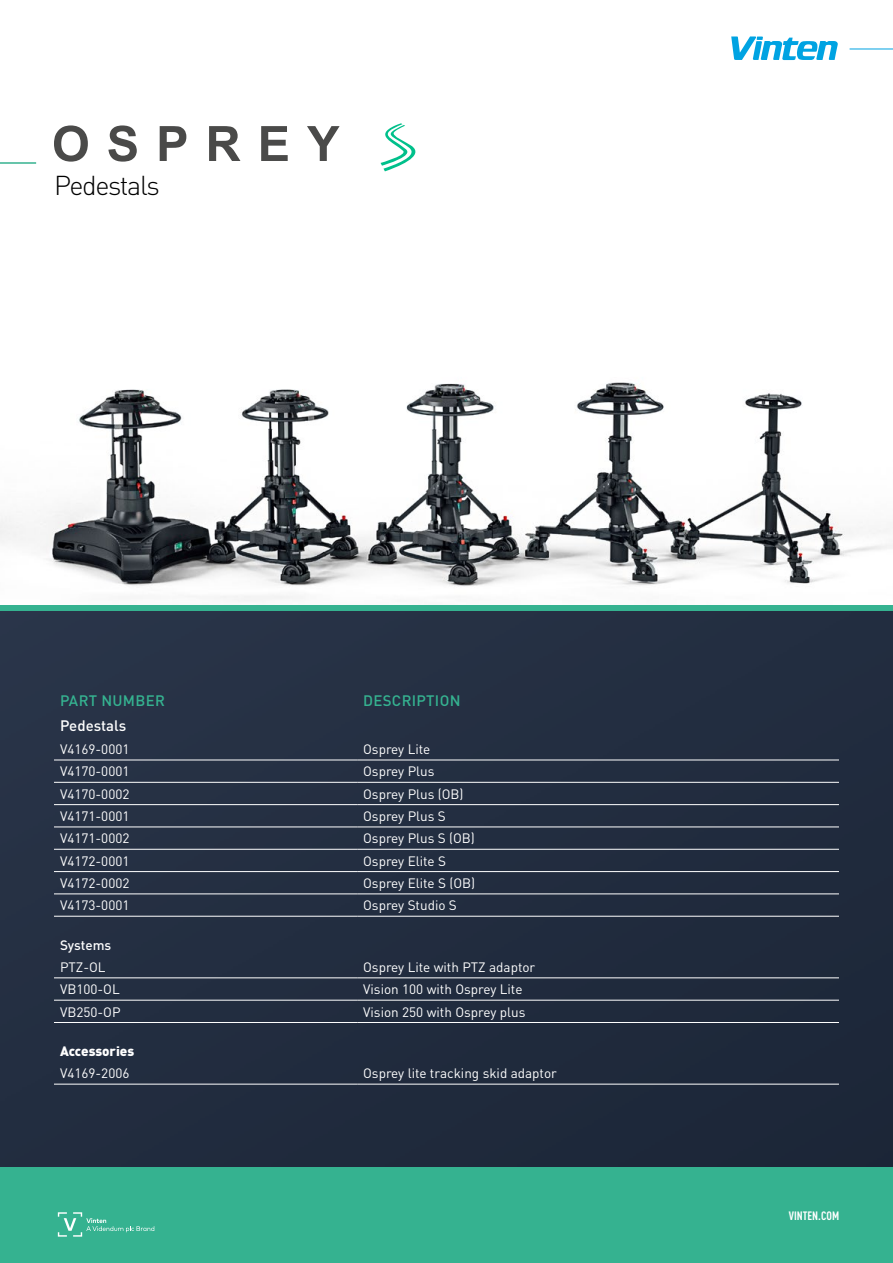
<style>
.page{position:relative;width:893px;height:1263px;background:#fff}
.page>*{position:absolute;margin:0;border:0;box-sizing:border-box;transform-origin:0 0}
.t1{font:300 27px "DINOT";letter-spacing:-.05em;color:#000}
.t2{font:500 15px "DINOT";letter-spacing:.02em;color:#35b290}
.t3{font:500 15px "DINOT";color:#fff}
.t4{font:13.5px "DINOT";color:#fff}
.t5{font:900 13.5px "DINOT";color:#fff}
.t6{font:500 13.5px "DINOT";color:#fff}
.t7{font:700 condensed 12px "DINOT";color:#fff}
</style>
<div class="page">
<img style="left:0;top:382px;width:893px;height:220px">
<div style="left:0;top:1166px;width:893px;height:97px;background:#35b290"></div>
<svg style="left:58px;top:1212px;width:96px;height:24px;background:#4aba9b"></svg>
<div style="left:0;top:611px;width:893px;height:555px;background:#222d40"></div>
<hr style="left:54px;top:760px;width:303px;height:1px;background:#fff">
<hr style="left:357px;top:760px;width:482px;height:1px;background:#fff">
<hr style="left:54px;top:782px;width:303px;height:1px;background:#fff">
<hr style="left:357px;top:782px;width:482px;height:1px;background:#fff">
<hr style="left:54px;top:804px;width:303px;height:1px;background:#fff">
<hr style="left:357px;top:804px;width:482px;height:1px;background:#fff">
<hr style="left:54px;top:827px;width:303px;height:1px;background:#fff">
<hr style="left:357px;top:827px;width:482px;height:1px;background:#fff">
<hr style="left:54px;top:849px;width:303px;height:1px;background:#fff">
<hr style="left:357px;top:849px;width:482px;height:1px;background:#fff">
<hr style="left:54px;top:871px;width:303px;height:1px;background:#fff">
<hr style="left:357px;top:871px;width:482px;height:1px;background:#fff">
<hr style="left:54px;top:1000px;width:303px;height:1px;background:#fff">
<hr style="left:357px;top:1000px;width:482px;height:1px;background:#fff">
<hr style="left:54px;top:977px;width:303px;height:1px;background:#fff">
<hr style="left:357px;top:977px;width:482px;height:1px;background:#fff">
<hr style="left:54px;top:1084px;width:303px;height:1px;background:#fff">
<hr style="left:357px;top:1084px;width:482px;height:1px;background:#fff">
<hr style="left:54px;top:894px;width:303px;height:1px;background:#fff">
<hr style="left:357px;top:894px;width:482px;height:1px;background:#fff">
<hr style="left:54px;top:1022px;width:303px;height:1px;background:#fff">
<hr style="left:357px;top:1022px;width:482px;height:1px;background:#fff">
<hr style="left:54px;top:916px;width:303px;height:1px;background:#fff">
<hr style="left:357px;top:916px;width:482px;height:1px;background:#fff">
<svg style="left:731px;top:36px;width:107px;height:24px"></svg>
<hr style="left:850px;top:49px;width:43px;height:1px;background:#00a3e2">
<hr style="left:0;top:162px;width:36px;height:2px;background:#35b290">
<svg style="left:54px;top:125px;width:286px;height:37px"></svg>
<svg style="left:381px;top:123px;width:34px;height:48px"></svg>
<h1 class="t1" style="left:54px;top:169px;width:107px">Pedestals</h1>
<p class="t2" style="left:60px;top:690px;width:106px">PART NUMBER</p>
<p class="t2" style="left:363px;top:690px;width:99px">DESCRIPTION</p>
<p class="t3" style="left:60px;top:715px;width:68px">Pedestals</p>
<p class="t4" style="left:60px;top:740px;width:71px">V4169-0001</p>
<p class="t4" style="left:363px;top:740px;width:69px">Osprey Lite</p>
<p class="t4" style="left:60px;top:762px;width:71px">V4170-0001</p>
<p class="t4" style="left:363px;top:762px;width:73px">Osprey Plus</p>
<p class="t4" style="left:60px;top:784px;width:71px">V4170-0002</p>
<p class="t4" style="left:363px;top:784px;width:102px">Osprey Plus (OB)</p>
<p class="t4" style="left:60px;top:807px;width:71px">V4171-0001</p>
<p class="t4" style="left:363px;top:807px;width:84px">Osprey Plus S</p>
<p class="t4" style="left:60px;top:829px;width:71px">V4171-0002</p>
<p class="t4" style="left:363px;top:829px;width:113px">Osprey Plus S (OB)</p>
<p class="t4" style="left:60px;top:851px;width:71px">V4172-0001</p>
<p class="t4" style="left:363px;top:851px;width:84px">Osprey Elite S</p>
<p class="t4" style="left:60px;top:874px;width:71px">V4172-0002</p>
<p class="t4" style="left:363px;top:874px;width:114px">Osprey Elite S (OB)</p>
<p class="t4" style="left:60px;top:896px;width:71px">V4173-0001</p>
<p class="t4" style="left:363px;top:896px;width:95px">Osprey Studio S</p>
<p class="t6" style="left:60px;top:935px;width:53px">Systems</p>
<p class="t4" style="left:60px;top:958px;width:47px">PTZ-OL</p>
<p class="t4" style="left:363px;top:958px;width:174px">Osprey Lite with PTZ adaptor</p>
<p class="t4" style="left:60px;top:980px;width:61px">VB100-OL</p>
<p class="t4" style="left:363px;top:980px;width:161px">Vision 100 with Osprey Lite</p>
<p class="t4" style="left:60px;top:1002px;width:62px">VB250-OP</p>
<p class="t4" style="left:363px;top:1002px;width:164px">Vision 250 with Osprey plus</p>
<p class="t5" style="left:60px;top:1042px;width:76px">Accessories</p>
<p class="t4" style="left:60px;top:1064px;width:71px">V4169-2006</p>
<p class="t4" style="left:363px;top:1064px;width:195px">Osprey lite tracking skid adaptor</p>
<p class="t7" style="left:789px;top:1208px;width:52px">VINTEN.COM</p>
</div>
